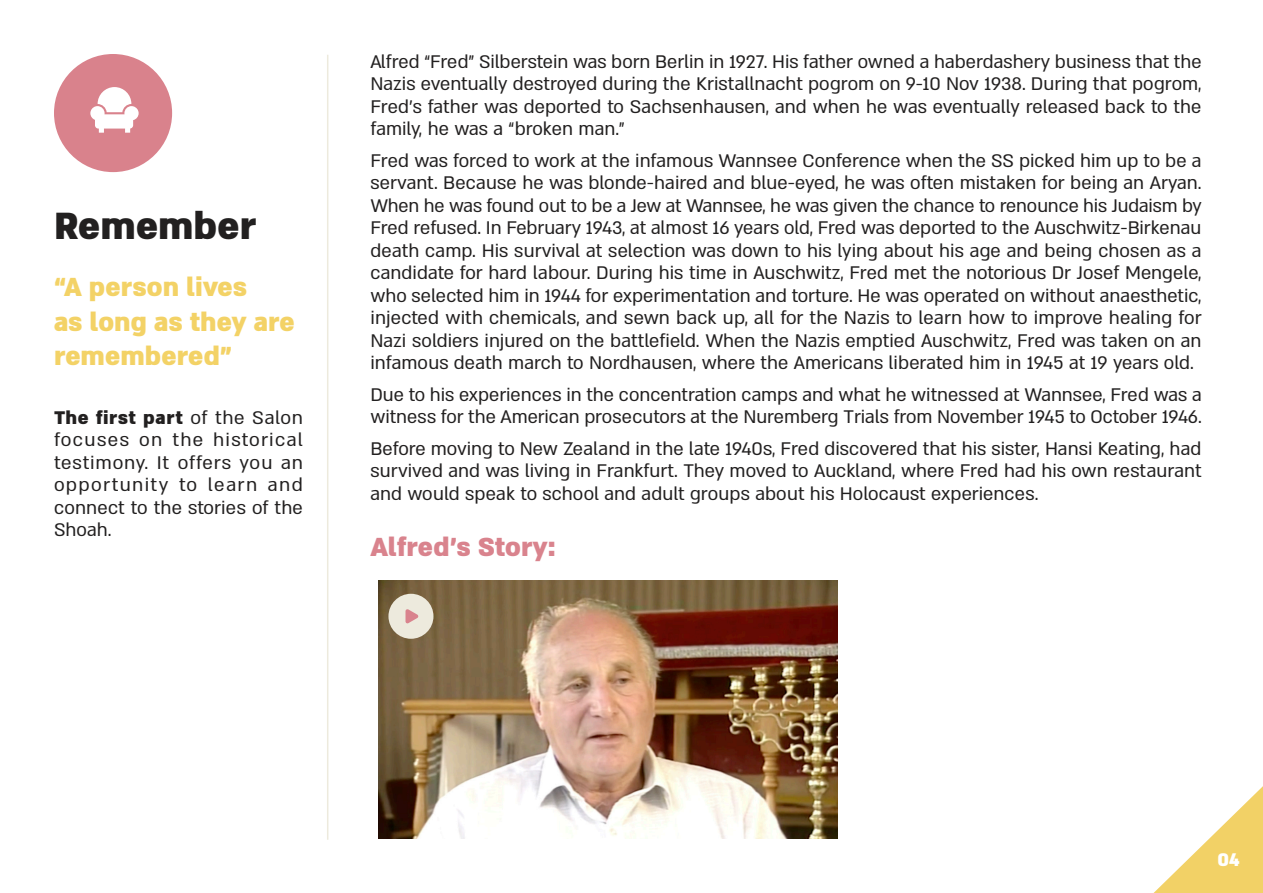
<style>
.page{position:relative;width:1263px;height:893px;background:#fff}
.page>*{position:absolute;margin:0;border:0;box-sizing:border-box;transform-origin:0 0}
.t1{font:43.5px "Almoni M Lv 5 AAA U Bold";color:#222020}
.text{font:30px "Almoni M Lv 5 AAA U Bold";color:#f3d266}
.t2{font:30px "Almoni M Lv 5 AAA U Bold";color:#d9838d}
.text-2{font:21px/22.5px "Almoni M Lv 5 AAA";color:#222020;text-align:justify}
.text-3{font:21px/22.5px "Almoni M Lv 5 AAA";letter-spacing:.055em;color:#222020;text-align:right}
.text-4{font:21px "Almoni M Lv 5 AAA";letter-spacing:.035em;color:#222020}
.text-5{font:21px "Almoni M Lv 5 AAA";letter-spacing:.065em;color:#222020}
.t3{font:21px "Almoni M Lv 5 AAA U Bold";color:#fff}
.s1{font-family:"Almoni M Lv 5 AAA U Bold"}
</style>
<div class="page">
<svg style="left:1153px;top:786px;width:110px;height:107px"></svg>
<hr style="left:327px;top:55px;width:1px;height:785px;background:#edeadd">
<img style="left:378px;top:581px;width:459px;height:258px">
<div style="left:54px;top:54px;width:118px;height:118px;background:#d9828c;border-radius:50%"></div>
<svg style="left:90px;top:87px;width:49px;height:46px"></svg>
<div style="left:388px;top:594px;width:45px;height:45px;background:#edeadd;border-radius:50%"></div>
<svg style="left:405px;top:609px;width:13px;height:14px"></svg>
<p class="t1" style="left:54px;top:196px;width:204px">Remember</p>
<p class="text" style="left:54px;top:267px;width:194px">A“ person lives</p>
<p class="text" style="left:54px;top:301px;width:242px">as long as they are</p>
<p class="text" style="left:54px;top:336px;width:180px">remembered“</p>
<p class="text-3" style="left:54px;top:406px;width:250px"><span class="s1">The first part</span> of the Salon historical</p>
<p class="text-5" style="left:54px;top:427px;width:77px">focuses</p>
<p class="text-4" style="left:54px;top:450px;width:250px">testimony. It offers you an</p>
<p class="text-2" style="left:268px;top:473px;width:36px">and</p>
<p class="text-2" style="left:172px;top:428px;width:32px">the</p>
<p class="text-2" style="left:139px;top:428px;width:24px">on</p>
<p class="text-2" style="left:208px;top:473px;width:51px">learn</p>
<p class="text-2" style="left:54px;top:473px;width:250px;text-align:left">opportunity<br>connect to the stories of the<br>Shoah.</p>
<p class="text-2" style="left:179px;top:473px;width:20px">to</p>
<p class="text-2" style="left:370px;top:49px;width:833px">Alfred “Fred” Silberstein was born Berlin in 1927. His father owned a haberdashery business that the Nazis eventually destroyed during the Kristallnacht pogrom on 9-10 Nov 1938. During that pogrom, Fred s’ father was deported to Sachsenhausen, and when he was eventually released back to the family, he was a “broken man “.</p>
<p class="text-2" style="left:370px;top:148px;width:833px">Fred was forced to work at the infamous Wannsee Conference when the SS picked him up to be a servant. Because he was blonde-haired and blue-eyed, he was often mistaken for being an Aryan.<br>When he was found out to be a Jew at Wannsee, he was given the chance to renounce his Judaism by Fred refused In. February 1943, at almost 16 years old, Fred was deported to the Auschwitz-Birkenau death camp. His survival at selection was down to his lying about his age and being chosen as a candidate for hard labour. During his time in Auschwitz, Fred met the notorious Dr Josef Mengele, who selected him in 1944 for experimentation and torture. He was operated on without anaesthetic, injected with chemicals, and sewn back up, all for the Nazis to learn how to improve healing for Nazi soldiers injured on the battlefield. When the Nazis emptied Auschwitz, Fred was taken on an infamous death march to Nordhausen, where the Americans liberated him in 1945 at 19 years old.</p>
<p class="text-2" style="left:370px;top:382px;width:833px">Due to his experiences in the concentration camps and what he witnessed at Wannsee, Fred was a witness for the American prosecutors at the Nuremberg Trials from November 1945 to October 1946.</p>
<p class="text-2" style="left:370px;top:436px;width:833px">Before moving to New Zealand in the late 1940 ,s Fred discovered that his sister, Hansi Keating, had survived and was living in Frankfurt. They moved to Auckland, where Fred had his own restaurant and would speak to school and adult groups about his Holocaust experiences.</p>
<p class="t2" style="left:370px;top:526px;width:187px">Alfred s’ Story:</p>
<p class="t3" style="left:1218px;top:845px;width:24px">04</p>
</div>
